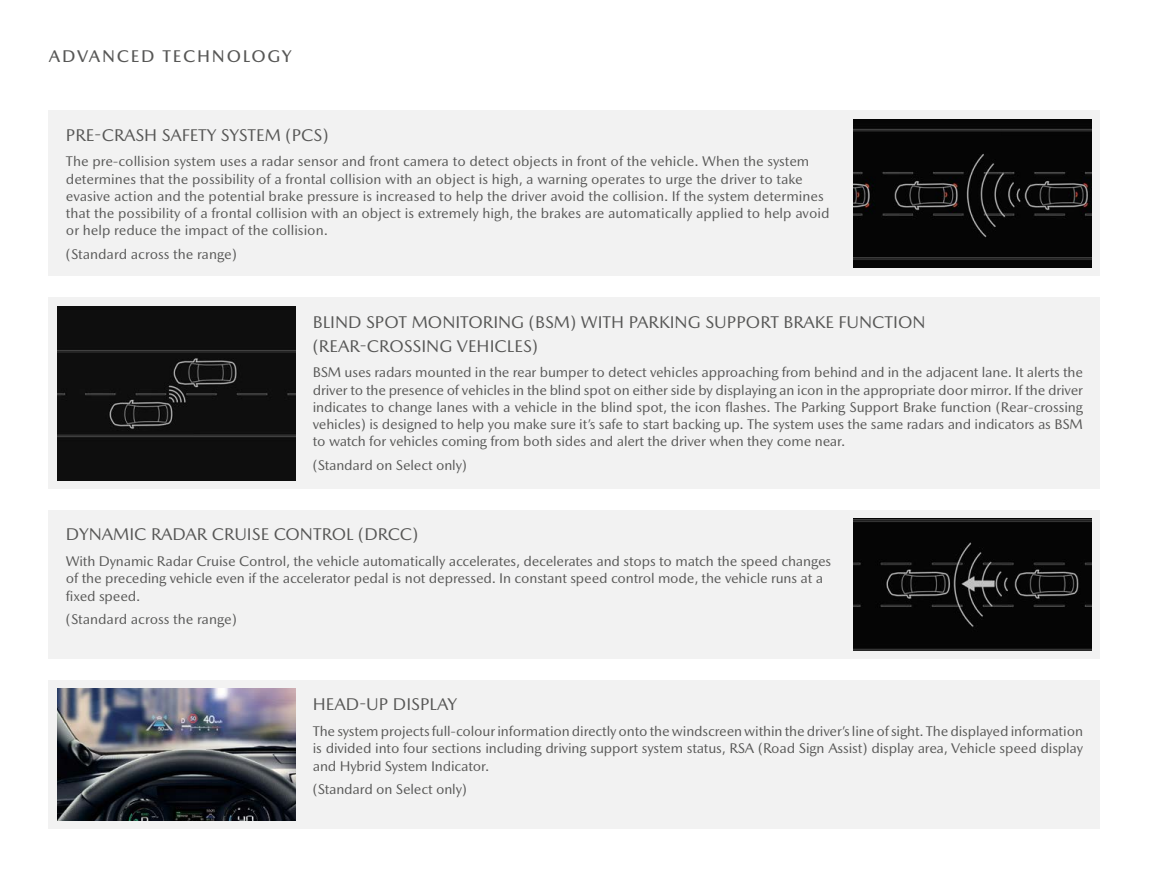
<style>
.page{position:relative;width:1149px;height:893px;background:#fff}
.page>*{position:absolute;margin:0;border:0;box-sizing:border-box;transform-origin:0 0}
.t1{font:17.25px/24px "Mazda Type";color:#575756}
.t2{font:500 17.25px "Mazda Type";letter-spacing:.1em;color:#575756}
.t3{font:14.25px/17.2px "Mazda Type";letter-spacing:-.01em;color:#575756}
</style>
<div class="page">
<div style="left:49px;top:111px;width:1050px;height:165px;background:#f2f2f2"></div>
<div style="left:49px;top:510px;width:1050px;height:149px;background:#f2f2f2"></div>
<div style="left:49px;top:298px;width:1050px;height:191px;background:#f2f2f2"></div>
<div style="left:49px;top:680px;width:1050px;height:149px;background:#f2f2f2"></div>
<img style="left:57px;top:306px;width:239px;height:174px">
<img style="left:57px;top:689px;width:239px;height:132px">
<img style="left:853px;top:119px;width:238px;height:149px">
<img style="left:853px;top:519px;width:238px;height:132px">
<p class="t2" style="left:49px;top:46px;width:244px">ADVANCED TECHNOLOGY</p>
<p class="t1" style="left:66px;top:123px;width:264px">PRE-CRASH SAFETY SYSTEM (PCS)</p>
<p class="t3" style="left:66px;top:153px;width:764px">The pre-collision system uses a radar sensor and front camera to detect objects in front of the vehicle. When the system determines that the possibility of a frontal collision with an object is high, a warning operates to urge the driver to take evasive action and the potential brake pressure is increased to help the driver avoid the collision. If the system determines that the possibility of a frontal collision with an object is extremely high, the brakes are automatically applied to help avoid or help reduce the impact of the collision.</p>
<p class="t3" style="left:66px;top:245px;width:172px">(Standard across the range)</p>
<p class="t1" style="left:313px;top:310px;width:614px">BLIND SPOT MONITORING (BSM) WITH PARKING SUPPORT BRAKE FUNCTION (REAR-CROSSING VEHICLES)</p>
<p class="t3" style="left:313px;top:364px;width:771px;text-align:justify">BSM uses radars mounted in the rear bumper to detect vehicles approaching from behind and in the adjacent lane. It alerts the driver to the presence of vehicles in the blind spot on either side by displaying an icon in the appropriate door mirror. If the driver indicates to change lanes with a vehicle in the blind spot, the icon flashes. The Parking Support Brake function (Rear-crossing vehicles) is designed to help you make sure it’s safe to start backing up. The system uses the same radars and indicators as BSM to watch for vehicles coming from both sides and alert the driver when they come near.</p>
<p class="t3" style="left:313px;top:456px;width:156px">(Standard on Select only)</p>
<p class="t1" style="left:66px;top:522px;width:354px">DYNAMIC RADAR CRUISE CONTROL (DRCC)</p>
<p class="t3" style="left:66px;top:552px;width:766px">With Dynamic Radar Cruise Control, the vehicle automatically accelerates, decelerates and stops to match the speed changes of the preceding vehicle even if the accelerator pedal is not depressed. In constant speed control mode, the vehicle runs at a fixed speed.</p>
<p class="t3" style="left:66px;top:610px;width:172px">(Standard across the range)</p>
<p class="t1" style="left:313px;top:692px;width:146px">HEAD-UP DISPLAY</p>
<p class="t3" style="left:313px;top:722px;width:771px;text-align:justify">The system projects full-colour information directly onto the windscreen within the driver’s line of sight. The displayed information is divided into four sections including driving support system status, RSA (Road Sign Assist) display area, Vehicle speed display and Hybrid System Indicator.</p>
<p class="t3" style="left:313px;top:781px;width:156px">(Standard on Select only)</p>
</div>
